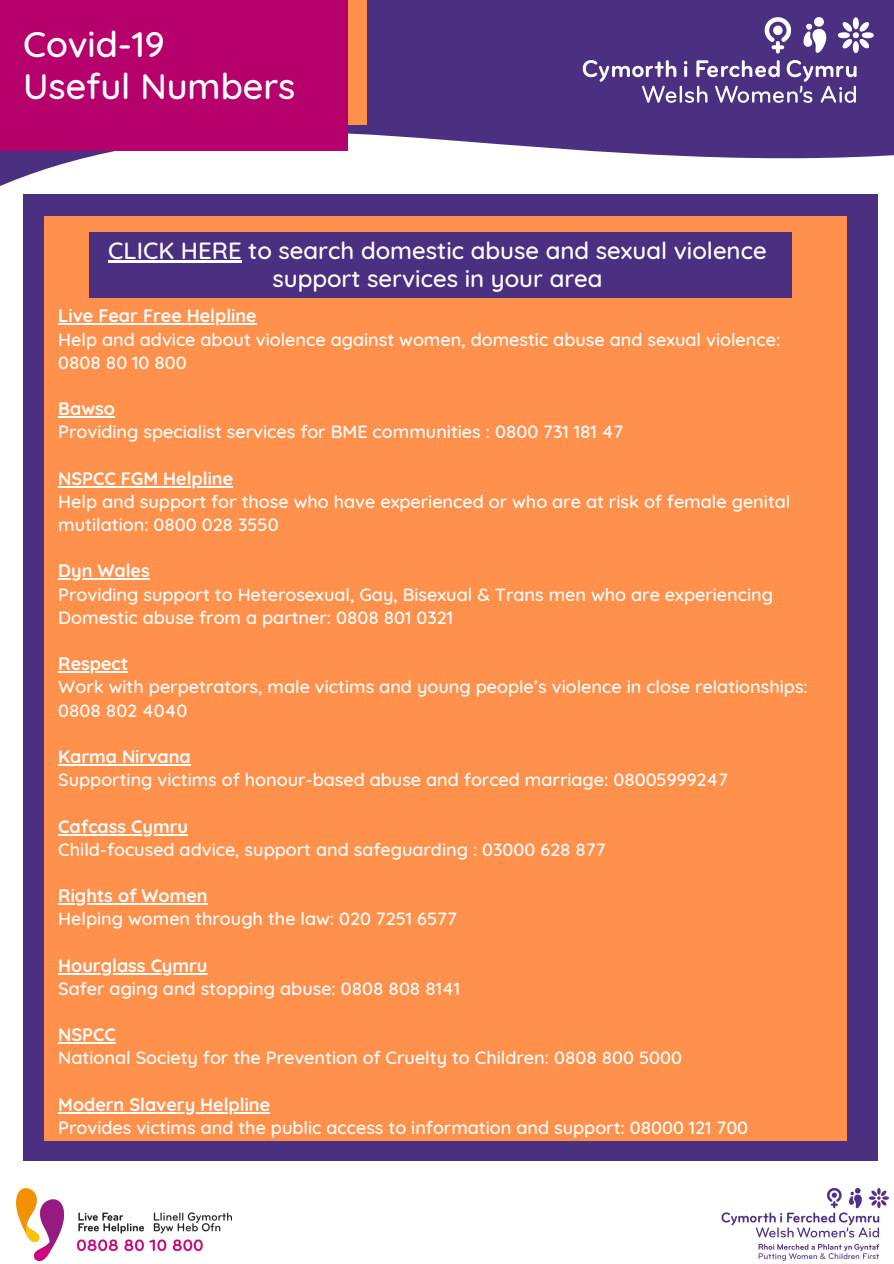
<style>
.page{position:relative;width:894px;height:1264px;background:#fff}
.page>*{position:absolute;margin:0;border:0;box-sizing:border-box;transform-origin:0 0}
.t1{font:500 36px/42.6px "Quicksand";color:#fff}
.t2{font:500 24px/28.3px "Quicksand";color:#fff;text-align:center}
.t3{font:500 18px/23.2px "Quicksand";color:#fff}
.t4{font:700 18px "Quicksand";color:#fff}
</style>
<div class="page">
<svg style="left:0;top:0;width:893px;height:466px;fill:#4b2f80"></svg>
<div style="left:347px;top:0;width:20px;height:124px;background:#ff914d"></div>
<div style="left:0;top:0;width:348px;height:150px;background:#b6006c"></div>
<img style="left:579px;top:13px;width:295px;height:95px">
<div style="left:23px;top:194px;width:853px;height:967px;background:#4b2f80"></div>
<div style="left:44px;top:216px;width:802px;height:924px;background:#ff914d"></div>
<img style="left:16px;top:1188px;width:215px;height:72px">
<img style="left:721px;top:1188px;width:167px;height:72px">
<hr style="left:58px;top:324px;width:199px;height:1px;background:#fff">
<hr style="left:58px;top:416px;width:57px;height:2px;background:#fff">
<hr style="left:58px;top:486px;width:175px;height:1px;background:#fff">
<hr style="left:58px;top:578px;width:92px;height:2px;background:#fff">
<hr style="left:58px;top:671px;width:70px;height:1px;background:#fff">
<hr style="left:58px;top:764px;width:133px;height:1px;background:#fff">
<hr style="left:58px;top:833px;width:130px;height:2px;background:#fff">
<hr style="left:58px;top:903px;width:149px;height:1px;background:#fff">
<hr style="left:58px;top:973px;width:149px;height:1px;background:#fff">
<hr style="left:58px;top:1042px;width:58px;height:1px;background:#fff">
<hr style="left:58px;top:1112px;width:212px;height:1px;background:#fff">
<div style="left:89px;top:232px;width:702px;height:65px;background:#4b2f80"></div>
<hr style="left:108px;top:260px;width:133px;height:3px;background:#fff">
<h1 class="t1" style="left:23px;top:22px;width:274px">Covid-19<br>Useful Numbers</h1>
<h2 class="t2" style="left:108px;top:236px;width:659px">CLICK HERE to search domestic abuse and sexual violence support services in your area</h2>
<p class="t4" style="left:58px;top:304px;width:200px">Live Fear Free Helpline</p>
<p class="t3" style="left:58px;top:327px;width:723px">Help and advice about violence against women, domestic abuse and sexual violence:<br>0808 80 10 800</p>
<p class="t4" style="left:58px;top:397px;width:58px">Bawso</p>
<p class="t3" style="left:58px;top:420px;width:566px">Providing specialist services for BME communities : 0800 731 181 47</p>
<p class="t4" style="left:58px;top:467px;width:176px">NSPCC FGM Helpline</p>
<p class="t3" style="left:58px;top:489px;width:733px">Help and support for those who have experienced or who are at risk of female genital mutilation: 0800 028 3550</p>
<p class="t4" style="left:58px;top:559px;width:93px">Dyn Wales</p>
<p class="t3" style="left:58px;top:582px;width:716px">Providing support to Heterosexual, Gay, Bisexual &amp; Trans men who are experiencing<br>Domestic abuse from a partner: 0808 801 0321</p>
<p class="t4" style="left:58px;top:652px;width:71px">Respect</p>
<p class="t3" style="left:58px;top:675px;width:750px">Work with perpetrators, male victims and young people’s violence in close relationships:<br>0808 802 4040</p>
<p class="t4" style="left:58px;top:745px;width:134px">Karma Nirvana</p>
<p class="t3" style="left:58px;top:767px;width:671px">Supporting victims of honour-based abuse and forced marriage: 08005999247</p>
<p class="t4" style="left:58px;top:814px;width:131px">Cafcass Cymru</p>
<p class="t3" style="left:58px;top:837px;width:548px">Child-focused advice, support and safeguarding : 03000 628 877</p>
<p class="t4" style="left:58px;top:884px;width:151px">Rights of Women</p>
<p class="t3" style="left:58px;top:906px;width:400px">Helping women through the law: 020 7251 6577</p>
<p class="t4" style="left:58px;top:953px;width:151px">Hourglass Cymru</p>
<p class="t3" style="left:58px;top:976px;width:403px">Safer aging and stopping abuse: 0808 808 8141</p>
<p class="t4" style="left:58px;top:1023px;width:59px">NSPCC</p>
<p class="t3" style="left:58px;top:1046px;width:625px">National Society for the Prevention of Cruelty to Children: 0808 800 5000</p>
<p class="t4" style="left:58px;top:1092px;width:213px">Modern Slavery Helpline</p>
<p class="t3" style="left:58px;top:1115px;width:691px">Provides victims and the public access to information and support: 08000 121 700</p>
</div>
